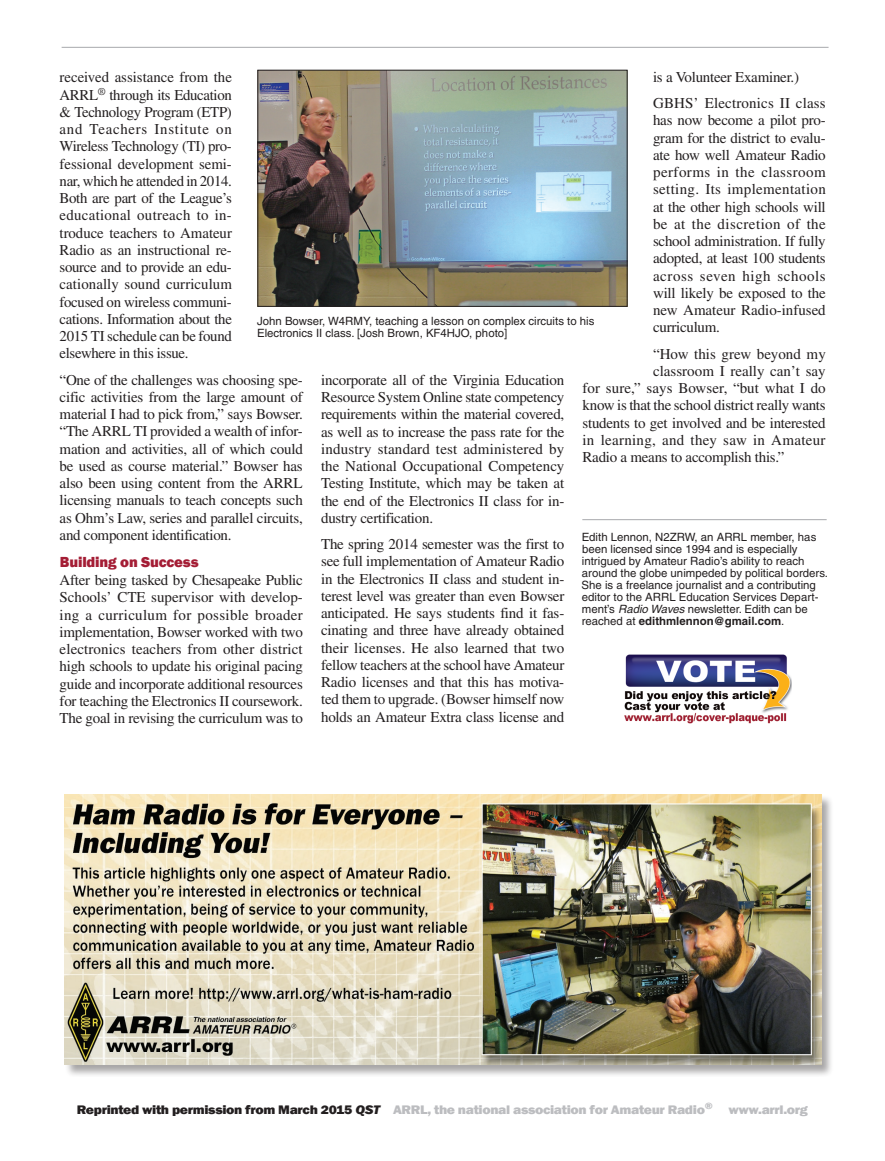
<style>
.page{position:relative;width:885px;height:1161px;background:#fff}
.page>*{position:absolute;margin:0;border:0;box-sizing:border-box;transform-origin:0 0}
.Body_Text{font:15px/17.2px "Times";letter-spacing:-.02em;color:#231f20;text-align:justify}
.Body_Text-2{font:15px "Times";color:#231f20}
.Body_Text-3{font:15px "Times";letter-spacing:.005em;color:#231f20}
.Body_Text-4{font:15px "Times";letter-spacing:.02em;color:#231f20}
.Subhead_1{font:800 15px "Franklin Gothic";letter-spacing:-.01em;color:#a41d35}
.t1{font:800 12.75px "Franklin Gothic";letter-spacing:-.025em;color:#bcbdc0;scale:1.1 1}
.Author_s_Bio{font:11.4px/12px "Helvetica";color:#231f20}
.s1{font-style:italic}
.s2{font-weight:700}
.s3{color:#231f20}
.s4{font-style:italic;color:#231f20}
</style>
<div class="page">
<hr style="left:62px;top:47px;width:766px;height:1px;background:#a8a9ad">
<img style="left:624px;top:654px;width:167px;height:70px">
<hr style="left:582px;top:519px;width:244px;height:1px;background:#a8a9ad">
<img style="left:259px;top:72px;width:366px;height:233px">
<div style="left:257px;top:70px;width:370px;height:237px;border:1px solid #231f20"></div>
<div style="left:65px;top:794px;width:768px;height:283px;background:#231f20;opacity:.4"></div>
<img style="left:65px;top:795px;width:756px;height:270px">
<p class="Body_Text" style="left:652px;top:68px;width:147px">is a Volunteer Examiner.)</p>
<p class="Body_Text" style="left:652px;top:94px;width:174px">GBHS’ Electronics II class has now become a pilot pro&shy;gram for the district to evalu&shy;ate how well Amateur Radio performs in the classroom setting. Its implementation at the other high schools will be at the discretion of the school administration. If fully adopted, at least 100 students across seven high schools will likely be exposed to the new Amateur Radio-infused curriculum.</p>
<p class="Body_Text-2" style="left:652px;top:345px;width:174px">“How this grew beyond my</p>
<p class="Body_Text-2" style="left:652px;top:362px;width:174px">classroom I really can’t say</p>
<p class="Body_Text-3" style="left:582px;top:380px;width:245px">for sure,” says Bowser, “but what I do</p>
<p class="Body_Text" style="left:582px;top:397px;width:245px">know is that the school district really wants</p>
<p class="Body_Text" style="left:582px;top:414px;width:245px">students to get involved and be interested</p>
<p class="Body_Text-4" style="left:582px;top:431px;width:244px">in learning, and they saw in Amateur</p>
<p class="Body_Text" style="left:582px;top:448px;width:203px">Radio a means to accomplish this.”</p>
<p class="Body_Text" style="left:60px;top:69px;width:174px">received assistance from the ARRL<sup>®</sup> through its Education &amp; Technology Program (ETP) and Teachers Institute on Wireless Technology (TI) pro&shy;fessional development semi&shy;nar, which he attended in 2014.<br>Both are part of the League’s educational outreach to in&shy;troduce teachers to Amateur Radio as an instructional re&shy;source and to provide an edu&shy;cationally sound curriculum focused on wireless communi&shy;cations. Information about the 2015 TI schedule can be found elsewhere in this issue.</p>
<p class="Body_Text" style="left:60px;top:371px;width:245px">“One of the challenges was choosing spe&shy;cific activities from the large amount of material I had to pick from,” says Bowser. “The ARRL TI provided a wealth of infor&shy;mation and activities, all of which could be used as course material.” Bowser has also been using content from the ARRL licensing manuals to teach concepts such as Ohm’s Law, series and parallel circuits, and component identification.</p>
<p class="Subhead_1" style="left:60px;top:552px;width:140px">Building on Success</p>
<p class="Body_Text" style="left:60px;top:571px;width:245px">After being tasked by Chesapeake Public Schools’ CTE supervisor with develop&shy;ing a curriculum for possible broader implementation, Bowser worked with two electronics teachers from other district high schools to update his original pacing guide and incorporate additional resources for teaching the Electronics II coursework.<br>The goal in revising the curriculum was to</p>
<p class="Author_s_Bio" style="left:257px;top:315px;width:339px">John Bowser, W4RMY, teaching a lesson on complex circuits to his<br>Electronics II class. [Josh Brown, KF4HJO, photo]</p>
<p class="Body_Text" style="left:321px;top:371px;width:245px">incorporate all of the Virginia Education Resource System Online state competency requirements within the material covered, as well as to increase the pass rate for the industry standard test administered by the National Occupational Competency Testing Institute, which may be taken at the end of the Electronics II class for in&shy;dustry certification.</p>
<p class="Body_Text" style="left:321px;top:535px;width:245px">The spring 2014 semester was the first to see full implementation of Amateur Radio in the Electronics II class and student in&shy;terest level was greater than even Bowser anticipated. He says students find it fas&shy;cinating and three have already obtained their licenses. He also learned that two fellow teachers at the school have Amateur Radio licenses and that this has motiva&shy;ted them to upgrade. (Bowser himself now holds an Amateur Extra class license and</p>
<p class="Author_s_Bio" style="left:581px;top:531px;width:248px">Edith Lennon, N2ZRW, an ARRL member, has been licensed since 1994 and is especially intrigued by Amateur Radio’s ability to reach around the globe unimpeded by political borders.<br>She is a freelance journalist and a contributing editor to the ARRL Education Services Depart&shy;ment’s <span class="s1">Radio Waves</span> newsletter. Edith can be reached at <span class="s2">edithmlennon@gmail.com</span>.</p>
<p class="t1" style="left:77px;top:1101px;width:666px"><span class="s3">Reprinted with permission from March 2015</span> <span class="s4">QST</span> ARRL, the national association for Amateur Radio<sup>®</sup> www.arrl.org</p>
</div>
